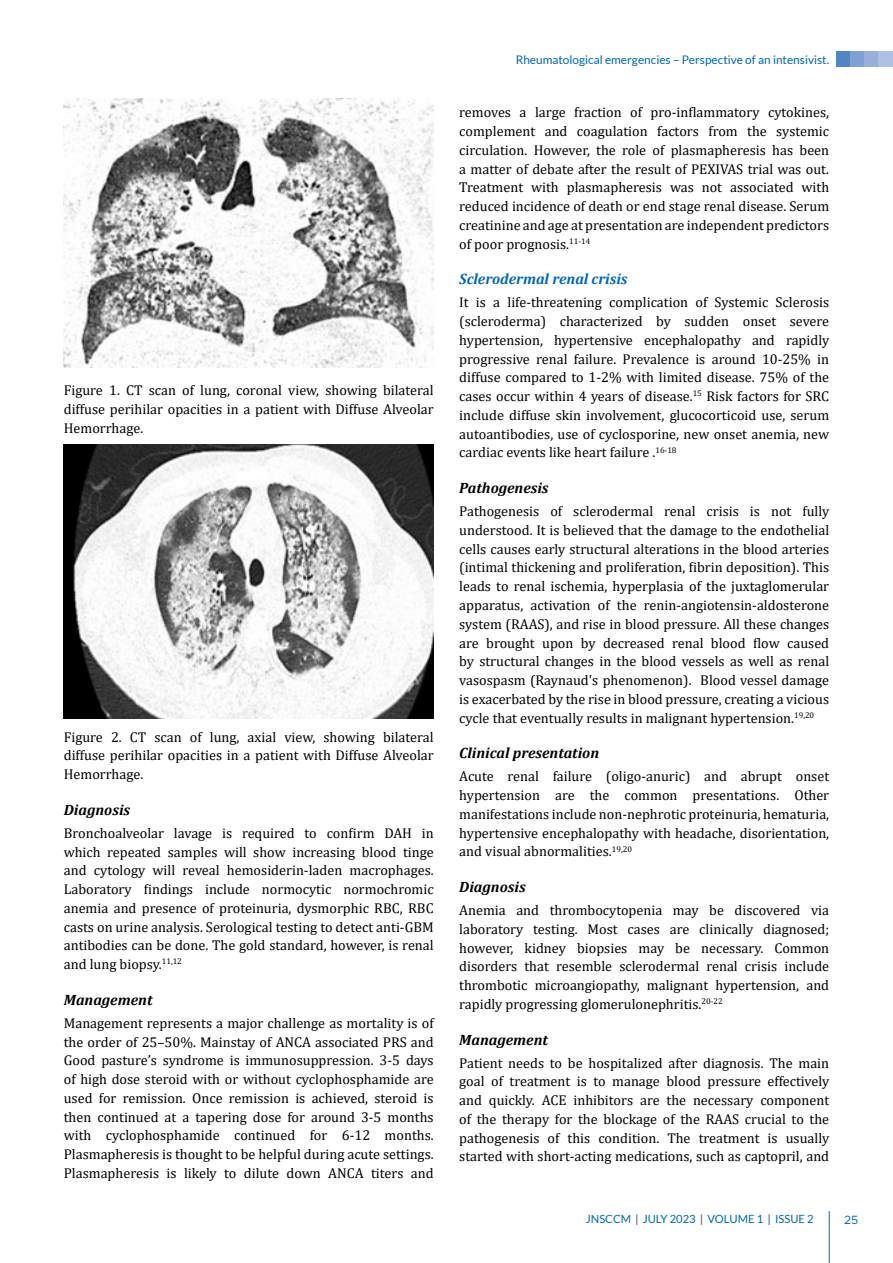
<style>
.page{position:relative;width:893px;height:1263px;background:#fff}
.page>*{position:absolute;margin:0;border:0;box-sizing:border-box;transform-origin:0 0}
.t1{font:italic 700 15px "Cambria";color:#000}
.t2{font:italic 700 15px "Cambria";color:#0066b3}
.t3{font:14.25px/18.8px "Cambria";color:#000;text-align:justify}
.t4{font:12px "Metropolis";color:#0066b3}
.t5{font:11.85px "Lato";color:#0066b3}
.t6{font:11.25px "Lato";color:#0066b3}
.s1{font-weight:700;color:#6d6e71}
</style>
<div class="page">
<img style="left:64px;top:99px;width:370px;height:269px">
<img style="left:64px;top:444px;width:369px;height:275px">
<div style="left:837px;top:51px;width:14px;height:15px;background:#5285c4"></div>
<div style="left:851px;top:51px;width:14px;height:15px;background:#80a0d3"></div>
<div style="left:865px;top:51px;width:14px;height:15px;background:#96afdb"></div>
<div style="left:879px;top:51px;width:14px;height:15px;background:#aec0e3"></div>
<hr style="left:829px;top:1211px;width:1px;height:52px;background:#0066b3">
<p class="t3" style="left:64px;top:381px;width:371px">Figure 1. CT scan of lung, coronal view, showing bilateral diffuse perihilar opacities in a patient with Diffuse Alveolar Hemorrhage.</p>
<p class="t3" style="left:64px;top:727px;width:371px">Figure 2. CT scan of lung, axial view, showing bilateral diffuse perihilar opacities in a patient with Diffuse Alveolar Hemorrhage.</p>
<p class="t1" style="left:64px;top:799px;width:68px">Diagnosis</p>
<p class="t3" style="left:64px;top:823px;width:371px">Bronchoalveolar lavage is required to confirm DAH in which repeated samples will show increasing blood tinge and cytology will reveal hemosiderin-laden macrophages.<br>Laboratory findings include normocytic normochromic anemia and presence of proteinuria, dysmorphic RBC, RBC casts on urine analysis. Serological testing to detect anti-GBM antibodies can be done. The gold standard, however, is renal and lung biopsy.<sup>11,12</sup></p>
<p class="t1" style="left:64px;top:989px;width:90px">Management</p>
<p class="t3" style="left:64px;top:1013px;width:371px">Management represents a major challenge as mortality is of the order of 25–50%. Mainstay of ANCA associated PRS and Good pasture’s syndrome is immunosuppression. 3-5 days of high dose steroid with or without cyclophosphamide are used for remission. Once remission is achieved, steroid is then continued at a tapering dose for around 3-5 months with cyclophosphamide continued for 6-12 months.<br>Plasmapheresis is thought to be helpful during acute settings.<br>Plasmapheresis is likely to dilute down ANCA titers and</p>
<p class="t5" style="left:516px;top:53px;width:315px">Rheumatological emergencies – Perspective of an intensivist.</p>
<p class="t3" style="left:459px;top:103px;width:371px">removes a large fraction of pro-inflammatory cytokines, complement and coagulation factors from the systemic circulation. However, the role of plasmapheresis has been a matter of debate after the result of PEXIVAS trial was out.<br>Treatment with plasmapheresis was not associated with reduced incidence of death or end stage renal disease. Serum creatinine and age at presentation are independent predictors of poor prognosis.<sup>11-14</sup></p>
<p class="t2" style="left:459px;top:269px;width:170px">Sclerodermal renal crisis</p>
<p class="t3" style="left:459px;top:293px;width:371px">It is a life-threatening complication of Systemic Sclerosis (scleroderma) characterized by sudden onset severe hypertension, hypertensive encephalopathy and rapidly progressive renal failure. Prevalence is around 10-25% in diffuse compared to 1-2% with limited disease. 75% of the cases occur within 4 years of disease.<sup>15</sup> Risk factors for SRC include diffuse skin involvement, glucocorticoid use, serum autoantibodies, use of cyclosporine, new onset anemia, new cardiac events like heart failure .<sup>16-18</sup></p>
<p class="t1" style="left:459px;top:477px;width:91px">Pathogenesis</p>
<p class="t3" style="left:459px;top:502px;width:371px">Pathogenesis of sclerodermal renal crisis is not fully understood. It is believed that the damage to the endothelial cells causes early structural alterations in the blood arteries (intimal thickening and proliferation, fibrin deposition). This leads to renal ischemia, hyperplasia of the juxtaglomerular apparatus, activation of the renin-angiotensin-aldosterone system (RAAS), and rise in blood pressure. All these changes are brought upon by decreased renal blood flow caused by structural changes in the blood vessels as well as renal vasospasm (Raynaud's phenomenon). Blood vessel damage is exacerbated by the rise in blood pressure, creating a vicious cycle that eventually results in malignant hypertension.<sup>19,20</sup></p>
<p class="t1" style="left:459px;top:742px;width:141px">Clinical presentation</p>
<p class="t3" style="left:459px;top:767px;width:371px">Acute renal failure (oligo-anuric) and abrupt onset hypertension are the common presentations. Other manifestations include non-nephrotic proteinuria, hematuria, hypertensive encephalopathy with headache, disorientation, and visual abnormalities.<sup>19,20</sup></p>
<p class="t1" style="left:459px;top:876px;width:68px">Diagnosis</p>
<p class="t3" style="left:459px;top:901px;width:371px">Anemia and thrombocytopenia may be discovered via laboratory testing. Most cases are clinically diagnosed; however, kidney biopsies may be necessary. Common disorders that resemble sclerodermal renal crisis include thrombotic microangiopathy, malignant hypertension, and rapidly progressing glomerulonephritis.<sup>20-22</sup></p>
<p class="t1" style="left:459px;top:1029px;width:90px">Management</p>
<p class="t3" style="left:459px;top:1053px;width:371px">Patient needs to be hospitalized after diagnosis. The main goal of treatment is to manage blood pressure effectively and quickly. ACE inhibitors are the necessary component of the therapy for the blockage of the RAAS crucial to the pathogenesis of this condition. The treatment is usually started with short-acting medications, such as captopril, and</p>
<p class="t6" style="left:586px;top:1213px;width:229px">JNSCCM <span class="s1">|</span> JULY 2023 <span class="s1">|</span> VOLUME 1 <span class="s1">|</span> ISSUE 2</p>
<p class="t4" style="left:844px;top:1212px;width:16px">25</p>
</div>
